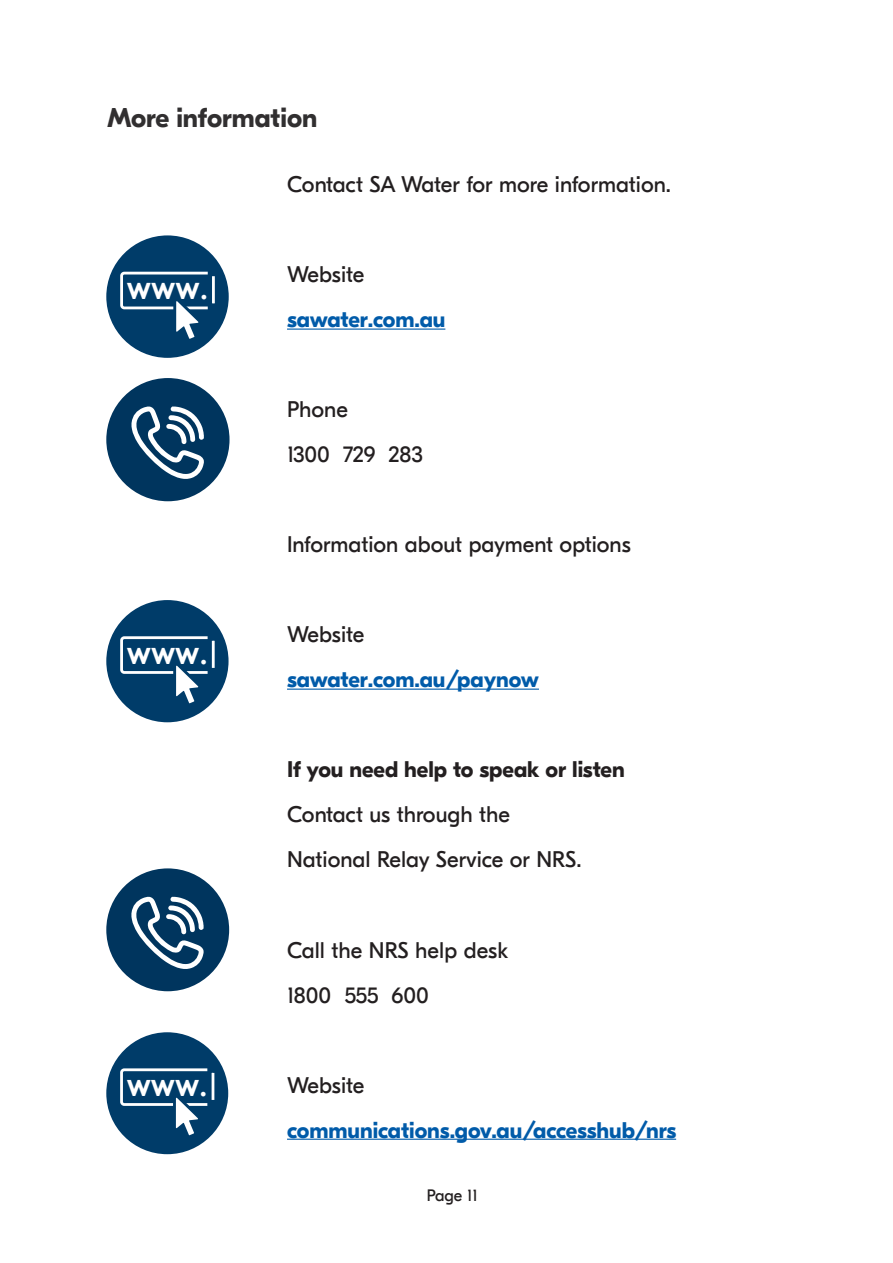
<style>
.page{position:relative;width:893px;height:1263px;background:#fff}
.page>*{position:absolute;margin:0;border:0;box-sizing:border-box;transform-origin:0 0}
.t1{font:700 30.3px "Century Gothic";color:#fff}
.t2{font:700 30.15px "Century Gothic";color:#fff}
.t3{font:700 27px "GT Eesti Display";color:#312f30}
.t4{font:22.5px "GT Eesti Display";color:#231f20}
.t5{font:700 22.5px "GT Eesti Display";color:#015ba9}
.t6{font:700 22.5px "GT Eesti Display";color:#231f20}
.t7{font:16.5px "GT Eesti Display";color:#231f20}
</style>
<div class="page">
<div style="left:106px;top:235px;width:123px;height:123px;background:#003c69;border-radius:50%"></div>
<hr style="left:212px;top:276px;width:3px;height:27px;background:#fff">
<svg style="left:119px;top:271px;width:92px;height:71px"></svg>
<div style="left:106px;top:378px;width:124px;height:123px;background:#00355e;border-radius:50%"></div>
<svg style="left:132px;top:407px;width:72px;height:72px"></svg>
<hr style="left:287px;top:329px;width:158px;height:1px;background:#015ba9">
<hr style="left:287px;top:689px;width:252px;height:1px;background:#015ba9">
<hr style="left:287px;top:1139px;width:389px;height:1px;background:#015ba9">
<div style="left:106px;top:600px;width:123px;height:122px;background:#003c69;border-radius:50%"></div>
<hr style="left:212px;top:641px;width:3px;height:27px;background:#fff">
<svg style="left:119px;top:636px;width:91px;height:70px"></svg>
<div style="left:106px;top:868px;width:123px;height:123px;background:#00355e;border-radius:50%"></div>
<svg style="left:131px;top:897px;width:73px;height:72px"></svg>
<div style="left:106px;top:1032px;width:122px;height:122px;background:#003c69;border-radius:50%"></div>
<hr style="left:212px;top:1073px;width:2px;height:27px;background:#fff">
<svg style="left:119px;top:1068px;width:91px;height:70px"></svg>
<p class="t3" style="left:107px;top:102px;width:211px">More information</p>
<p class="t1" style="left:127px;top:265px;width:83px">www.</p>
<p class="t1" style="left:127px;top:629px;width:83px">www.</p>
<p class="t2" style="left:127px;top:1062px;width:83px">www.</p>
<p class="t4" style="left:287px;top:172px;width:386px">Contact SA Water for more information.</p>
<p class="t4" style="left:287px;top:262px;width:79px">Website</p>
<p class="t5" style="left:287px;top:307px;width:160px">sawater.com.au</p>
<p class="t4" style="left:287px;top:397px;width:62px">Phone</p>
<p class="t4" style="left:287px;top:442px;width:138px">1300 729 283</p>
<p class="t4" style="left:287px;top:532px;width:345px">Information about payment options</p>
<p class="t4" style="left:287px;top:622px;width:79px">Website</p>
<p class="t5" style="left:287px;top:667px;width:253px">sawater.com.au/paynow</p>
<p class="t6" style="left:287px;top:757px;width:339px">If you need help to speak or listen</p>
<p class="t4" style="left:287px;top:802px;width:224px">Contact us through the</p>
<p class="t4" style="left:287px;top:847px;width:296px">National Relay Service or NRS.</p>
<p class="t4" style="left:287px;top:937px;width:223px">Call the NRS help desk</p>
<p class="t4" style="left:287px;top:982px;width:143px">1800 555 600</p>
<p class="t4" style="left:287px;top:1072px;width:79px">Website</p>
<p class="t5" style="left:287px;top:1117px;width:391px">communications.gov.au/accesshub/nrs</p>
<p class="t7" style="left:427px;top:1186px;width:52px">Page 11</p>
</div>
